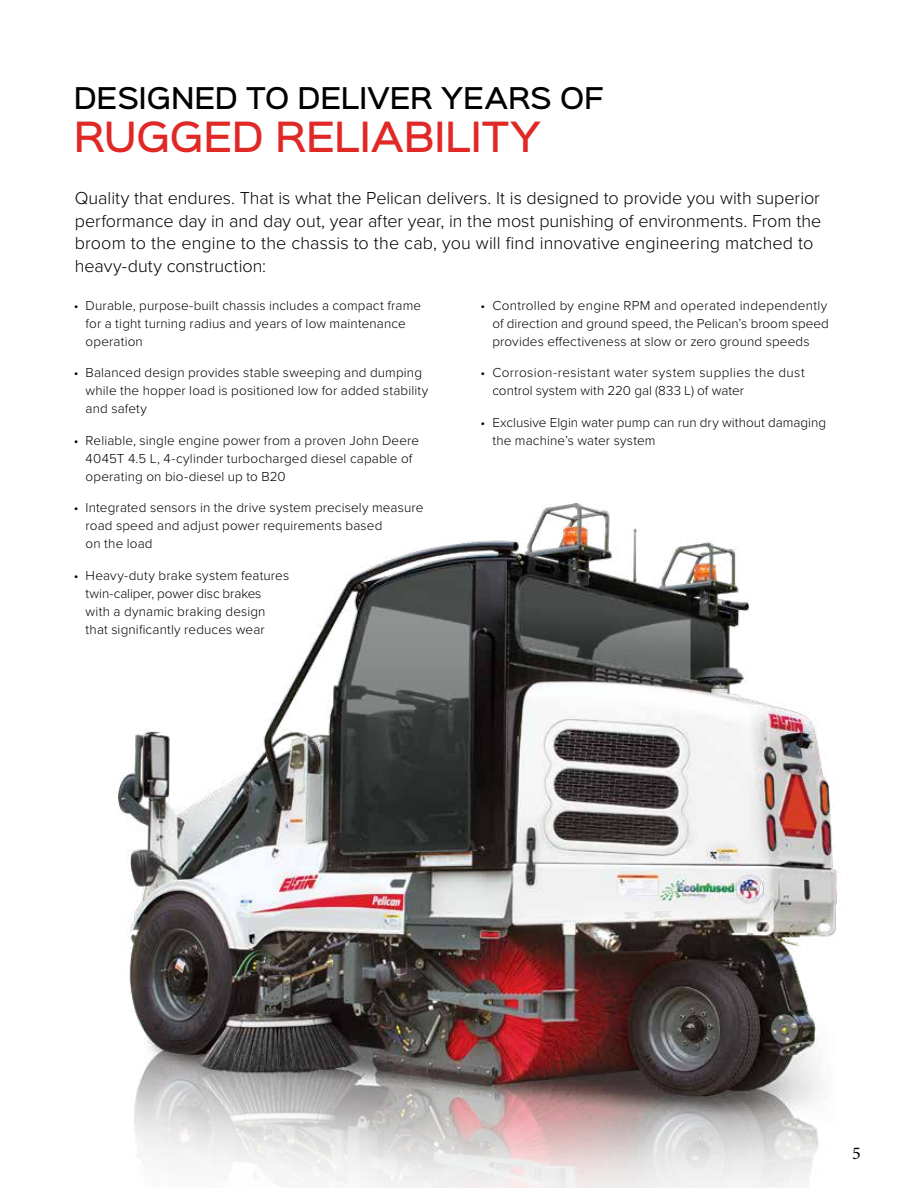
<style>
.page{position:relative;width:918px;height:1188px;background:#fff}
.page>*{position:absolute;margin:0;border:0;box-sizing:border-box;transform-origin:0 0}
.t1{font:500 37.5px "Sinkin Sans 500";letter-spacing:-.01em;color:#e02926}
.t2{font:500 27px "Sinkin Sans 500";letter-spacing:-.005em;color:#000}
.t3{font:300 18px/22.5px "Proxima Nova";letter-spacing:-.005em;color:#000}
.t4{font:18px "Minion Pro";color:#000}
.t5{font:300 13.5px/18px "Proxima Nova";letter-spacing:.01em;color:#000}
</style>
<div class="page">
<img style="left:118px;top:503px;width:719px;height:685px">
<h2 class="t2" style="left:74px;top:75px;width:531px">DESIGNED TO DELIVER YEARS OF</h2>
<h1 class="t1" style="left:74px;top:105px;width:469px">RUGGED RELIABILITY</h1>
<p class="t3" style="left:75px;top:186px;width:748px">Quality that endures. That is what the Pelican delivers. It is designed to provide you with superior performance day in and day out, year after year, in the most punishing of environments. From the broom to the engine to the chassis to the cab, you will find innovative engineering matched to heavy-duty construction:</p>
<p class="t5" style="left:86px;top:296px;width:337px;text-indent:-12px">• Durable, purpose-built chassis includes a compact frame for a tight turning radius and years of low maintenance operation</p>
<p class="t5" style="left:86px;top:363px;width:344px;text-indent:-12px">• Balanced design provides stable sweeping and dumping while the hopper load is positioned low for added stability and safety</p>
<p class="t5" style="left:86px;top:431px;width:335px;text-indent:-12px">• Reliable, single engine power from a proven John Deere<br>4045T 4.5 L, 4-cylinder turbocharged diesel capable of operating on bio-diesel up to B20</p>
<p class="t5" style="left:86px;top:498px;width:339px;text-indent:-12px">• Integrated sensors in the drive system precisely measure road speed and adjust power requirements based<br>on the load</p>
<p class="t5" style="left:86px;top:566px;width:205px;text-indent:-12px">• Heavy-duty brake system features twin-caliper, power disc brakes<br>with a dynamic braking design that significantly reduces wear</p>
<p class="t5" style="left:492px;top:296px;width:338px;text-indent:-12px">• Controlled by engine RPM and operated independently of direction and ground speed, the Pelican’s broom speed provides effectiveness at slow or zero ground speeds</p>
<p class="t5" style="left:492px;top:363px;width:314px;text-indent:-12px">• Corrosion-resistant water system supplies the dust control system with 220 gal (833 L) of water</p>
<p class="t5" style="left:492px;top:413px;width:335px;text-indent:-12px">• Exclusive Elgin water pump can run dry without damaging the machine’s water system</p>
<h3 class="t4" style="left:852px;top:1142px;width:10px">5</h3>
</div>
